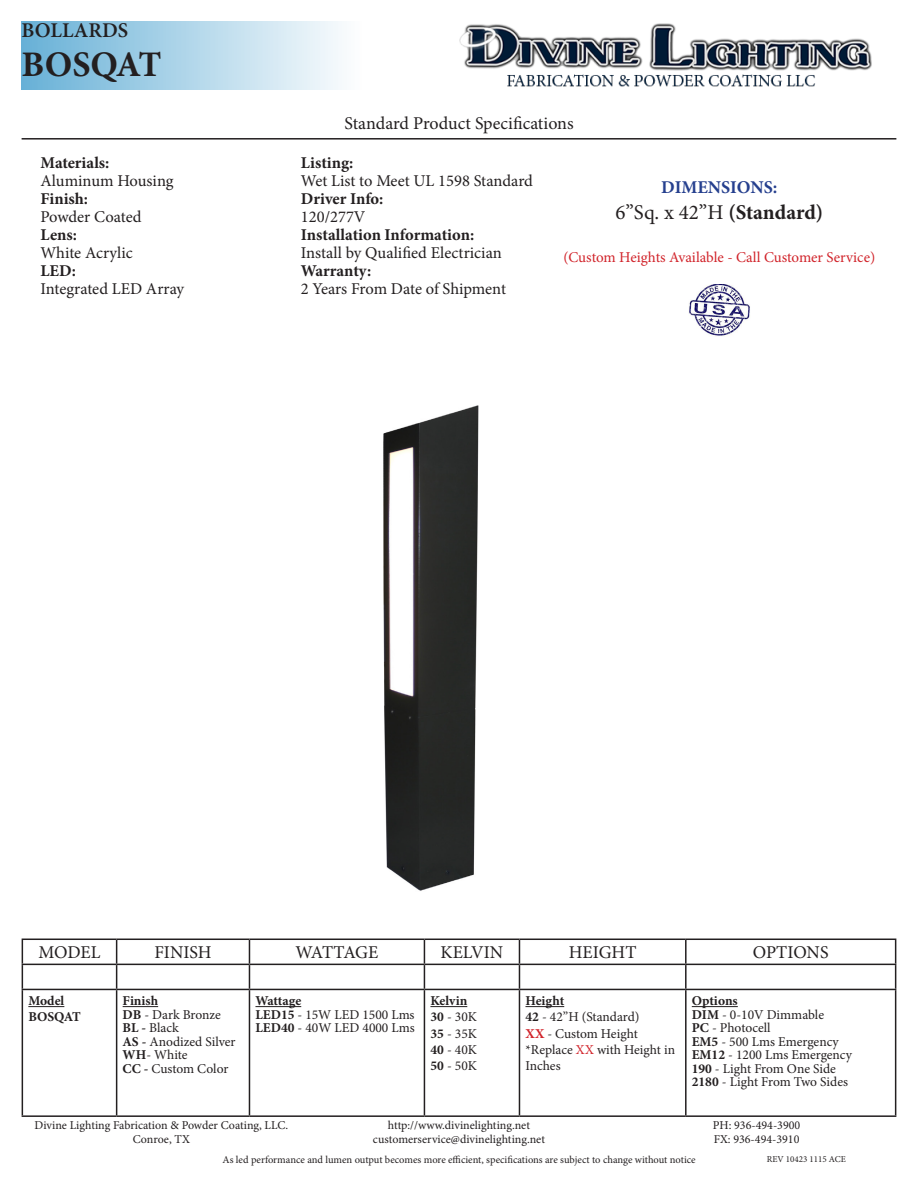
<style>
.page{position:relative;width:918px;height:1188px;background:#fff}
.page>*{position:absolute;margin:0;border:0;box-sizing:border-box;transform-origin:0 0}
.t1{font:700 36px "Minion Pro";color:#231f20}
.t2{font:21px "Minion Pro";color:#231f20}
.t3{font:600 21px "Minion Pro";color:#231f20}
.t4{font:18px "Minion Pro";color:#231f20}
.t5{font:700 18px "Minion Pro";color:#253f8e}
.t6{font:18px "Minion Pro";letter-spacing:-.045em;color:#231f20}
.t7{font:16.5px "Minion Pro";color:#231f20}
.t8{font:700 16.5px "Minion Pro";color:#231f20}
.t9{font:15px "Minion Pro";color:#d1232a}
.t10{font:13.5px/16.2px "Minion Pro";color:#231f20}
.t11{font:700 13.5px "Minion Pro";color:#231f20}
.t12{font:12px "Minion Pro";color:#231f20}
.t13{font:10.5px "Minion Pro";letter-spacing:-.005em;color:#231f20}
.t14{font:9px "Minion Pro";color:#231f20}
.s1{font-weight:700}
.s2{font-weight:700;color:#d1232a}
.s3{color:#d1232a}
</style>
<div class="page">
<div style="left:22px;top:21px;width:412px;height:69px;background:linear-gradient(to right,#6cb3d8,#fff)"></div>
<hr style="left:22px;top:138px;width:874px;height:2px;background:#231f20">
<img style="left:688px;top:284px;width:62px;height:53px">
<hr style="left:22px;top:939px;width:95px;height:1px;background:#231f20">
<hr style="left:117px;top:939px;width:132px;height:1px;background:#231f20">
<hr style="left:249px;top:939px;width:175px;height:1px;background:#231f20">
<hr style="left:424px;top:939px;width:95px;height:1px;background:#231f20">
<hr style="left:519px;top:939px;width:167px;height:1px;background:#231f20">
<hr style="left:686px;top:939px;width:210px;height:1px;background:#231f20">
<hr style="left:685px;top:940px;width:2px;height:24px;background:#231f20">
<hr style="left:22px;top:964px;width:95px;height:1px;background:#231f20">
<svg style="left:22px;top:940px;width:1px;height:49px"></svg>
<hr style="left:117px;top:964px;width:132px;height:1px;background:#231f20">
<svg style="left:116px;top:940px;width:1px;height:49px"></svg>
<hr style="left:249px;top:964px;width:175px;height:1px;background:#231f20">
<svg style="left:249px;top:940px;width:1px;height:49px"></svg>
<hr style="left:424px;top:964px;width:95px;height:1px;background:#231f20">
<svg style="left:424px;top:940px;width:1px;height:49px"></svg>
<hr style="left:519px;top:964px;width:167px;height:1px;background:#231f20">
<svg style="left:519px;top:940px;width:1px;height:49px"></svg>
<hr style="left:686px;top:964px;width:210px;height:1px;background:#231f20">
<hr style="left:685px;top:965px;width:2px;height:24px;background:#231f20">
<svg style="left:895px;top:940px;width:1px;height:49px"></svg>
<hr style="left:22px;top:989px;width:95px;height:1px;background:#231f20">
<hr style="left:22px;top:990px;width:1px;height:125px;background:#231f20">
<hr style="left:117px;top:989px;width:132px;height:1px;background:#231f20">
<hr style="left:116px;top:990px;width:1px;height:125px;background:#231f20">
<hr style="left:249px;top:989px;width:175px;height:1px;background:#231f20">
<hr style="left:249px;top:990px;width:1px;height:125px;background:#231f20">
<hr style="left:424px;top:989px;width:95px;height:1px;background:#231f20">
<hr style="left:424px;top:990px;width:1px;height:125px;background:#231f20">
<hr style="left:519px;top:989px;width:167px;height:1px;background:#231f20">
<hr style="left:519px;top:990px;width:1px;height:125px;background:#231f20">
<hr style="left:686px;top:989px;width:210px;height:1px;background:#231f20">
<hr style="left:685px;top:990px;width:2px;height:125px;background:#231f20">
<hr style="left:895px;top:990px;width:1px;height:125px;background:#231f20">
<hr style="left:22px;top:1115px;width:95px;height:2px;background:#231f20">
<hr style="left:117px;top:1115px;width:132px;height:2px;background:#231f20">
<hr style="left:249px;top:1115px;width:175px;height:2px;background:#231f20">
<hr style="left:424px;top:1115px;width:95px;height:2px;background:#231f20">
<hr style="left:519px;top:1115px;width:167px;height:2px;background:#231f20">
<hr style="left:686px;top:1115px;width:210px;height:2px;background:#231f20">
<hr style="left:28px;top:1006px;width:36px;height:1px;background:#231f20">
<hr style="left:123px;top:1006px;width:35px;height:1px;background:#231f20">
<hr style="left:255px;top:1006px;width:46px;height:1px;background:#231f20">
<hr style="left:430px;top:1006px;width:37px;height:1px;background:#231f20">
<hr style="left:525px;top:1006px;width:39px;height:1px;background:#231f20">
<hr style="left:692px;top:1006px;width:46px;height:1px;background:#231f20">
<img style="left:459px;top:23px;width:413px;height:64px">
<img style="left:383px;top:405px;width:96px;height:486px">
<p class="t3" style="left:22px;top:15px;width:108px">BOLLARDS</p>
<p class="t1" style="left:22px;top:39px;width:142px">BOSQAT</p>
<p class="t8" style="left:40px;top:152px;width:70px">Materials:</p>
<p class="t7" style="left:40px;top:170px;width:135px">Aluminum Housing</p>
<p class="t8" style="left:40px;top:188px;width:49px">Finish:</p>
<p class="t7" style="left:40px;top:206px;width:103px">Powder Coated</p>
<p class="t8" style="left:40px;top:224px;width:38px">Lens:</p>
<p class="t7" style="left:40px;top:242px;width:94px">White Acrylic</p>
<p class="t8" style="left:40px;top:260px;width:37px">LED:</p>
<p class="t7" style="left:40px;top:278px;width:145px">Integrated LED Array</p>
<p class="t4" style="left:344px;top:111px;width:231px">Standard Product Specifications</p>
<p class="t8" style="left:301px;top:152px;width:54px">Listing:</p>
<p class="t7" style="left:301px;top:170px;width:234px">Wet List to Meet UL 1598 Standard</p>
<p class="t8" style="left:301px;top:188px;width:84px">Driver Info:</p>
<p class="t7" style="left:301px;top:206px;width:66px">120/277V</p>
<p class="t8" style="left:301px;top:224px;width:175px">Installation Information:</p>
<p class="t7" style="left:301px;top:242px;width:202px">Install by Qualified Electrician</p>
<p class="t8" style="left:301px;top:260px;width:72px">Warranty:</p>
<p class="t7" style="left:301px;top:278px;width:207px">2 Years From Date of Shipment</p>
<p class="t5" style="left:661px;top:175px;width:118px">DIMENSIONS:</p>
<p class="t2" style="left:615px;top:198px;width:209px">6”Sq. x 42”H <span class="s1">(Standard)</span></p>
<p class="t9" style="left:563px;top:247px;width:313px">(Custom Heights Available - Call Customer Service)</p>
<p class="t4" style="left:38px;top:941px;width:64px">MODEL</p>
<p class="t4" style="left:154px;top:941px;width:59px">FINISH</p>
<p class="t6" style="left:295px;top:941px;width:84px">WATTAGE</p>
<p class="t4" style="left:441px;top:941px;width:64px">KELVIN</p>
<p class="t4" style="left:569px;top:941px;width:69px">HEIGHT</p>
<p class="t4" style="left:753px;top:941px;width:77px">OPTIONS</p>
<p class="t11" style="left:28px;top:991px;width:38px">Model</p>
<p class="t11" style="left:28px;top:1008px;width:54px">BOSQAT</p>
<p class="t11" style="left:123px;top:991px;width:37px">Finish</p>
<p class="t10" style="left:123px;top:1006px;width:100px"><span class="s1">DB</span> - Dark Bronze</p>
<p class="t10" style="left:123px;top:1020px;width:58px"><span class="s1">BL -</span> Black</p>
<p class="t10" style="left:123px;top:1033px;width:115px"><span class="s1">AS -</span> Anodized Silver</p>
<p class="t10" style="left:123px;top:1047px;width:67px"><span class="s1">WH</span>- White</p>
<p class="t10" style="left:123px;top:1060px;width:107px"><span class="s1">CC -</span> Custom Color</p>
<p class="t11" style="left:430px;top:991px;width:38px">Kelvin</p>
<p class="t10" style="left:430px;top:1009px;width:48px"><span class="s1">30</span> - 30K</p>
<p class="t10" style="left:430px;top:1025px;width:48px"><span class="s1">35</span> - 35K</p>
<p class="t10" style="left:430px;top:1042px;width:48px"><span class="s1">40</span> - 40K</p>
<p class="t10" style="left:430px;top:1058px;width:48px"><span class="s1">50</span> - 50K</p>
<p class="t11" style="left:525px;top:991px;width:40px">Height</p>
<p class="t10" style="left:525px;top:1009px;width:116px"><span class="s1">42</span> - 42”H (Standard)</p>
<p class="t10" style="left:525px;top:1025px;width:114px"><span class="s2">XX</span> - Custom Height</p>
<p class="t10" style="left:525px;top:1042px;width:151px">*Replace <span class="s3">XX</span> with Height in<br>Inches</p>
<p class="t11" style="left:692px;top:991px;width:48px">Options</p>
<p class="t10" style="left:692px;top:1006px;width:134px"><span class="s1">DIM</span> - 0-10V Dimmable</p>
<p class="t10" style="left:692px;top:1020px;width:80px"><span class="s1">PC</span> - Photocell</p>
<p class="t10" style="left:692px;top:1033px;width:149px"><span class="s1">EM5</span> - 500 Lms Emergency</p>
<p class="t10" style="left:692px;top:1047px;width:162px"><span class="s1">EM12</span> - 1200 Lms Emergency</p>
<p class="t10" style="left:692px;top:1060px;width:146px"><span class="s1">190</span> - Light From One Side</p>
<p class="t10" style="left:692px;top:1074px;width:158px"><span class="s1">2180</span> - Light From Two Sides</p>
<p class="t11" style="left:255px;top:991px;width:47px">Wattage</p>
<p class="t10" style="left:255px;top:1006px;width:161px"><span class="s1">LED15</span> - 15W LED 1500 Lms</p>
<p class="t10" style="left:255px;top:1020px;width:161px"><span class="s1">LED40</span> - 40W LED 4000 Lms</p>
<p class="t12" style="left:35px;top:1117px;width:255px">Divine Lighting Fabrication &amp; Powder Coating, LLC.</p>
<p class="t12" style="left:133px;top:1131px;width:59px">Conroe, TX</p>
<p class="t12" style="left:388px;top:1117px;width:144px">http://www.divinelighting.net</p>
<p class="t12" style="left:373px;top:1131px;width:174px">customerservice@divinelighting.net</p>
<p class="t12" style="left:713px;top:1117px;width:89px">PH: 936-494-3900</p>
<p class="t12" style="left:714px;top:1131px;width:87px">FX: 936-494-3910</p>
<p class="t13" style="left:223px;top:1152px;width:475px">As led performance and lumen output becomes more efficient, specifications are subject to change without notice</p>
<p class="t14" style="left:767px;top:1153px;width:80px">REV 10423 1115 ACE</p>
</div>
